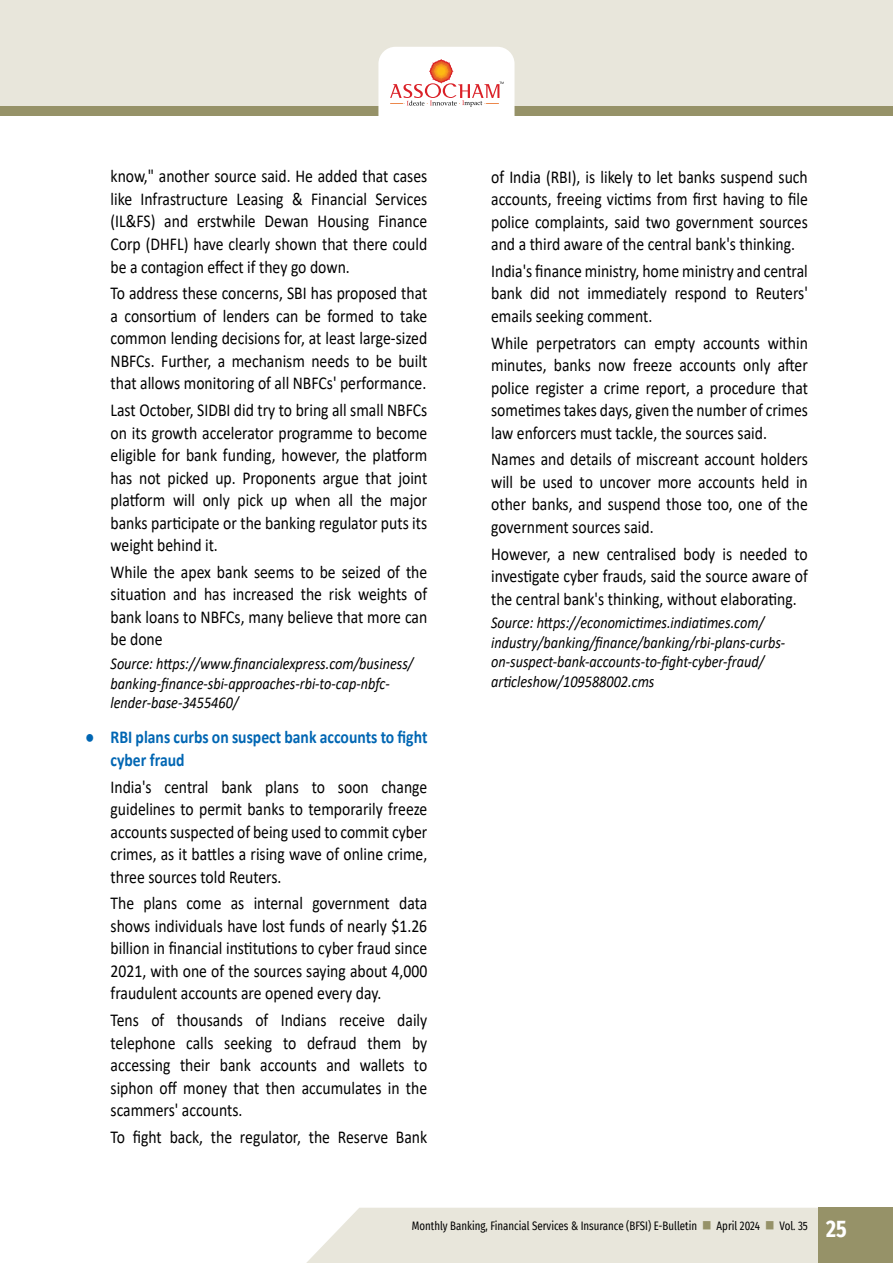
<style>
.page{position:relative;width:893px;height:1263px;background:#fff}
.page>*{position:absolute;margin:0;border:0;box-sizing:border-box;transform-origin:0 0}
.t1{font:18.15px/22.5px "Calibri";color:#000;text-align:justify;scale:.86 1}
.t2{font:700 18.15px/22.5px "Calibri";color:#0066b3;scale:.86 1}
.t3{font:italic 16.5px/19.5px "Calibri";color:#000;scale:.86 1}
.t4{font:12px "Fira Sans Condensed";color:#000;scale:.9 1}
.s1{font-family:"Arial";font-weight:400}
.s2{color:#969268}
.s3{font-weight:700;font-size:24px;color:#fff}
</style>
<div class="page">
<div style="left:306px;top:1208px;width:513px;height:55px;background:#e8e6db"></div>
<div style="left:0;top:0;width:893px;height:106px;background:#e8e6db"></div>
<div style="left:0;top:106px;width:893px;height:10px;background:#969268"></div>
<svg style="left:378px;top:47px;width:136px;height:69px;background:#f9eae7"></svg>
<div style="left:819px;top:1208px;width:74px;height:55px;background:#969268"></div>
<p class="t1" style="left:111px;top:165px;width:370px">know," another source said. He added that cases like Infrastructure Leasing &amp; Financial Services (IL&amp;FS) and erstwhile Dewan Housing Finance Corp (DHFL) have clearly shown that there could be a contagion effect if they go down.</p>
<p class="t1" style="left:111px;top:282px;width:370px">To address these concerns, SBI has proposed that a consortium of lenders can be formed to take common lending decisions for, at least large-sized NBFCs. Further, a mechanism needs to be built that allows monitoring of all NBFCs' performance.</p>
<p class="t1" style="left:111px;top:398px;width:370px">Last October, SIDBI did try to bring all small NBFCs on its growth accelerator programme to become eligible for bank funding, however, the platform has not picked up. Proponents argue that joint platform will only pick up when all the major banks participate or the banking regulator puts its weight behind it.</p>
<p class="t1" style="left:111px;top:560px;width:370px">While the apex bank seems to be seized of the situation and has increased the risk weights of bank loans to NBFCs, many believe that more can be done</p>
<p class="t3" style="left:111px;top:653px;width:354px">Source: https://www.financialexpress.com/business/ banking-finance-sbi-approaches-rbi-to-cap-nbfc&shy;lender-base-3455460/</p>
<p class="t2" style="left:111px;top:726px;width:370px;text-indent:-26px"><span class="s1">●</span> RBI plans curbs on suspect bank accounts to fight cyber fraud</p>
<p class="t1" style="left:111px;top:775px;width:370px">India's central bank plans to soon change guidelines to permit banks to temporarily freeze accounts suspected of being used to commit cyber crimes, as it battles a rising wave of online crime, three sources told Reuters.</p>
<p class="t1" style="left:111px;top:892px;width:370px">The plans come as internal government data shows individuals have lost funds of nearly $1.26 billion in financial institutions to cyber fraud since 2021, with one of the sources saying about 4,000 fraudulent accounts are opened every day.</p>
<p class="t1" style="left:111px;top:1008px;width:370px">Tens of thousands of Indians receive daily telephone calls seeking to defraud them by accessing their bank accounts and wallets to siphon off money that then accumulates in the scammers' accounts.</p>
<p class="t1" style="left:111px;top:1125px;width:370px">To fight back, the regulator, the Reserve Bank</p>
<p class="t1" style="left:491px;top:165px;width:370px">of India (RBI), is likely to let banks suspend such accounts, freeing victims from first having to file police complaints, said two government sources and a third aware of the central bank's thinking.</p>
<p class="t1" style="left:491px;top:259px;width:370px">India's finance ministry, home ministry and central bank did not immediately respond to Reuters' emails seeking comment.</p>
<p class="t1" style="left:491px;top:331px;width:370px">While perpetrators can empty accounts within minutes, banks now freeze accounts only after police register a crime report, a procedure that sometimes takes days, given the number of crimes law enforcers must tackle, the sources said.</p>
<p class="t1" style="left:491px;top:448px;width:370px">Names and details of miscreant account holders will be used to uncover more accounts held in other banks, and suspend those too, one of the government sources said.</p>
<p class="t1" style="left:491px;top:542px;width:370px">However, a new centralised body is needed to investigate cyber frauds, said the source aware of the central bank's thinking, without elaborating.</p>
<p class="t3" style="left:491px;top:612px;width:343px">Source: https://economictimes.indiatimes.com/ industry/banking/finance/banking/rbi-plans-curbs&shy;on-suspect-bank-accounts-to-fight-cyber-fraud/ articleshow/109588002.cms</p>
<p class="t4" style="left:412px;top:1217px;width:485px">Monthly Banking, Financial Services &amp; Insurance (BFSI) E-Bulletin <span class="s2">■</span> April 2024 <span class="s2">■</span> Vol. 35 <span class="s3">25</span></p>
</div>
